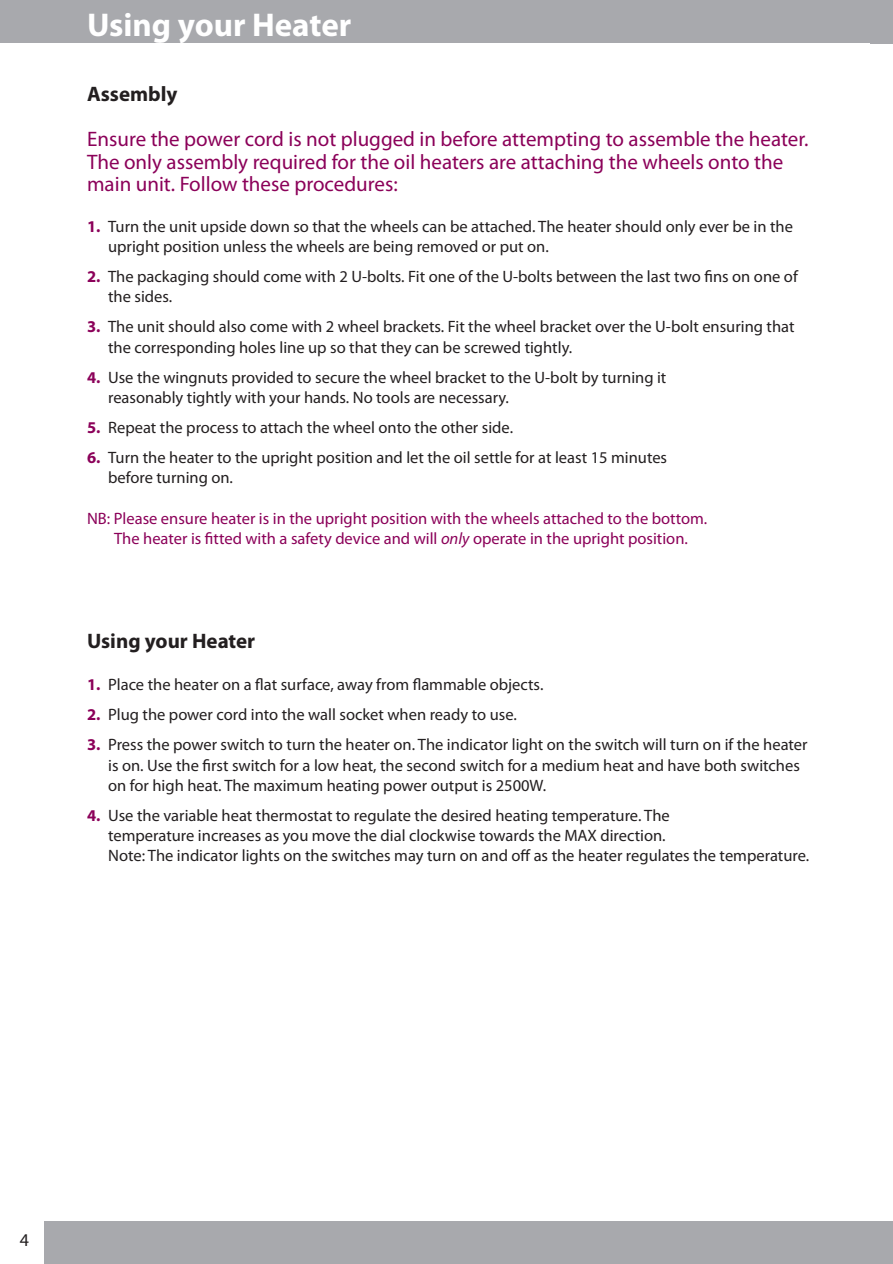
<style>
.page{position:relative;width:893px;height:1264px;background:#fff}
.page>*{position:absolute;margin:0;border:0;box-sizing:border-box;transform-origin:0 0}
.t1{font:700 33px "Myriad Pro";color:#fff}
.t2{font:21px/22.5px "Myriad Pro";color:#8b0159}
.t3{font:700 21px "Myriad Pro";color:#231f20}
.t4{font:18px "Myriad Pro";color:#231f20}
.t5{font:16.5px/20.2px "Myriad Pro";color:#231f20}
.t6{font:16.5px/20.2px "Myriad Pro";color:#8b0159;text-align:center}
.s1{font-weight:700;color:#8b0159}
.s2{font-style:italic}
</style>
<div class="page">
<div style="left:0;top:0;width:892px;height:43px;background:#a8a9ad"></div>
<div style="left:45px;top:1221px;width:847px;height:43px;background:#a8a9ad"></div>
<p class="t1" style="left:87px;top:3px;width:266px">Using your Heater</p>
<p class="t3" style="left:87px;top:81px;width:92px">Assembly</p>
<p class="t2" style="left:87px;top:128px;width:723px">Ensure the power cord is not plugged in before attempting to assemble the heater.<br>The only assembly required for the oil heaters are attaching the wheels onto the main unit. Follow these procedures:</p>
<p class="t5" style="left:108px;top:216px;width:686px;text-indent:-21px"><span class="s1">1.</span> Turn the unit upside down so that the wheels can be attached. The heater should only ever be in the upright position unless the wheels are being removed or put on.</p>
<p class="t5" style="left:108px;top:266px;width:691px;text-indent:-21px"><span class="s1">2.</span> The packaging should come with 2 U-bolts. Fit one of the U-bolts between the last two fins on one of the sides.</p>
<p class="t5" style="left:108px;top:316px;width:688px;text-indent:-21px"><span class="s1">3.</span> The unit should also come with 2 wheel brackets. Fit the wheel bracket over the U-bolt ensuring that the corresponding holes line up so that they can be screwed tightly.</p>
<p class="t5" style="left:108px;top:367px;width:559px;text-indent:-21px"><span class="s1">4.</span> Use the wingnuts provided to secure the wheel bracket to the U-bolt by turning it reasonably tightly with your hands. No tools are necessary.</p>
<p class="t5" style="left:87px;top:417px;width:427px"><span class="s1">5.</span> Repeat the process to attach the wheel onto the other side.</p>
<p class="t5" style="left:87px;top:447px;width:581px"><span class="s1">6.</span> Turn the heater to the upright position and let the oil settle for at least 15 minutes</p>
<p class="t5" style="left:108px;top:467px;width:126px">before turning on.</p>
<p class="t6" style="left:87px;top:508px;width:621px">NB: Please ensure heater is in the upright position with the wheels attached to the bottom.<br>The heater is fitted with a safety device and will <span class="s2">only</span> operate in the upright position.</p>
<p class="t3" style="left:87px;top:627px;width:170px">Using your Heater</p>
<p class="t5" style="left:87px;top:674px;width:458px"><span class="s1">1.</span> Place the heater on a flat surface, away from flammable objects.</p>
<p class="t5" style="left:87px;top:704px;width:431px"><span class="s1">2.</span> Plug the power cord into the wall socket when ready to use.</p>
<p class="t5" style="left:108px;top:734px;width:701px;text-indent:-21px"><span class="s1">3.</span> Press the power switch to turn the heater on. The indicator light on the switch will turn on if the heater is on. Use the first switch for a low heat, the second switch for a medium heat and have both switches on for high heat. The maximum heating power output is 2500W.</p>
<p class="t5" style="left:108px;top:805px;width:702px;text-indent:-21px"><span class="s1">4.</span> Use the variable heat thermostat to regulate the desired heating temperature. The<br>temperature increases as you move the dial clockwise towards the MAX direction.<br>Note: The indicator lights on the switches may turn on and off as the heater regulates the temperature.</p>
<p class="t4" style="left:20px;top:1228px;width:11px">4</p>
</div>
